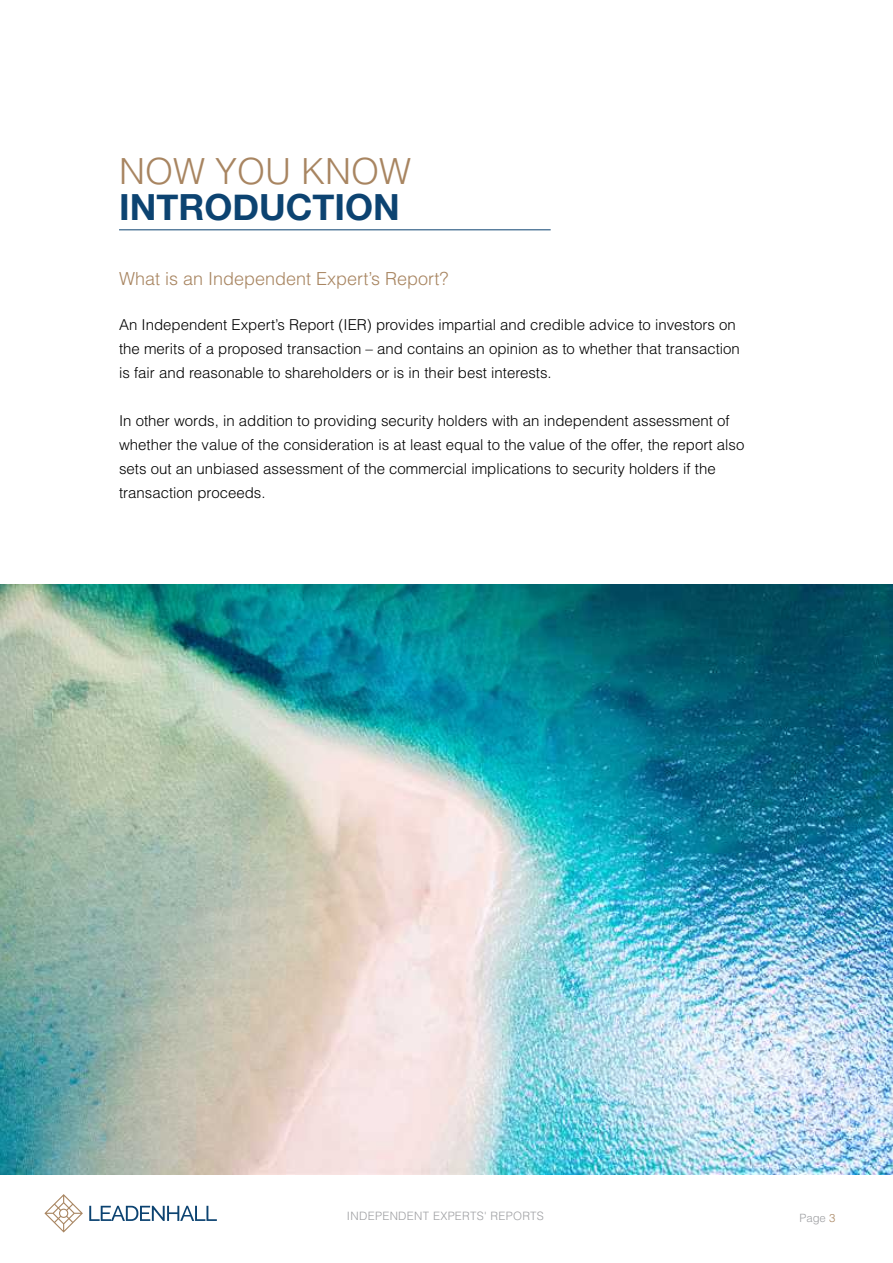
<style>
.page{position:relative;width:893px;height:1263px;background:#fff}
.page>*{position:absolute;margin:0;border:0;box-sizing:border-box;transform-origin:0 0}
.t1{font:700 36px "Helvetica Neue";color:#0c4371}
.t2{font:300 36px "Helvetica";color:#a88561}
.t3{font:300 18px "Helvetica";color:#a88561}
.t4{font:300 15px/24px "Helvetica";color:#000}
.t5{font:300 11.55px "Helvetica";letter-spacing:.025em;color:#9e9fa2}
.t6{font:300 11.4px "Helvetica";color:#9e9fa2}
.s1{color:#a88561}
</style>
<div class="page">
<svg style="left:44px;top:1194px;width:39px;height:38px"></svg>
<svg style="left:89px;top:1206px;width:128px;height:15px"></svg>
<hr style="left:119px;top:230px;width:432px;height:1px;background:#0c4371">
<img style="left:0;top:585px;width:893px;height:589px">
<h1 class="t2" style="left:119px;top:149px;width:294px">NOW YOU KNOW</h1>
<h1 class="t1" style="left:119px;top:179px;width:282px">INTRODUCTION</h1>
<p class="t3" style="left:119px;top:267px;width:331px">What is an Independent Expert’s Report?</p>
<p class="t4" style="left:119px;top:313px;width:622px">An Independent Expert’s Report (IER) provides impartial and credible advice to investors on the merits of a proposed transaction – and contains an opinion as to whether that transaction is fair and reasonable to shareholders or is in their best interests.</p>
<p class="t4" style="left:119px;top:409px;width:627px">In other words, in addition to providing security holders with an independent assessment of whether the value of the consideration is at least equal to the value of the offer, the report also sets out an unbiased assessment of the commercial implications to security holders if the transaction proceeds.</p>
<p class="t5" style="left:347px;top:1209px;width:198px">INDEPENDENT EXPERTS' REPORTS</p>
<p class="t6" style="left:799px;top:1210px;width:38px">Page <span class="s1">3</span></p>
</div>
